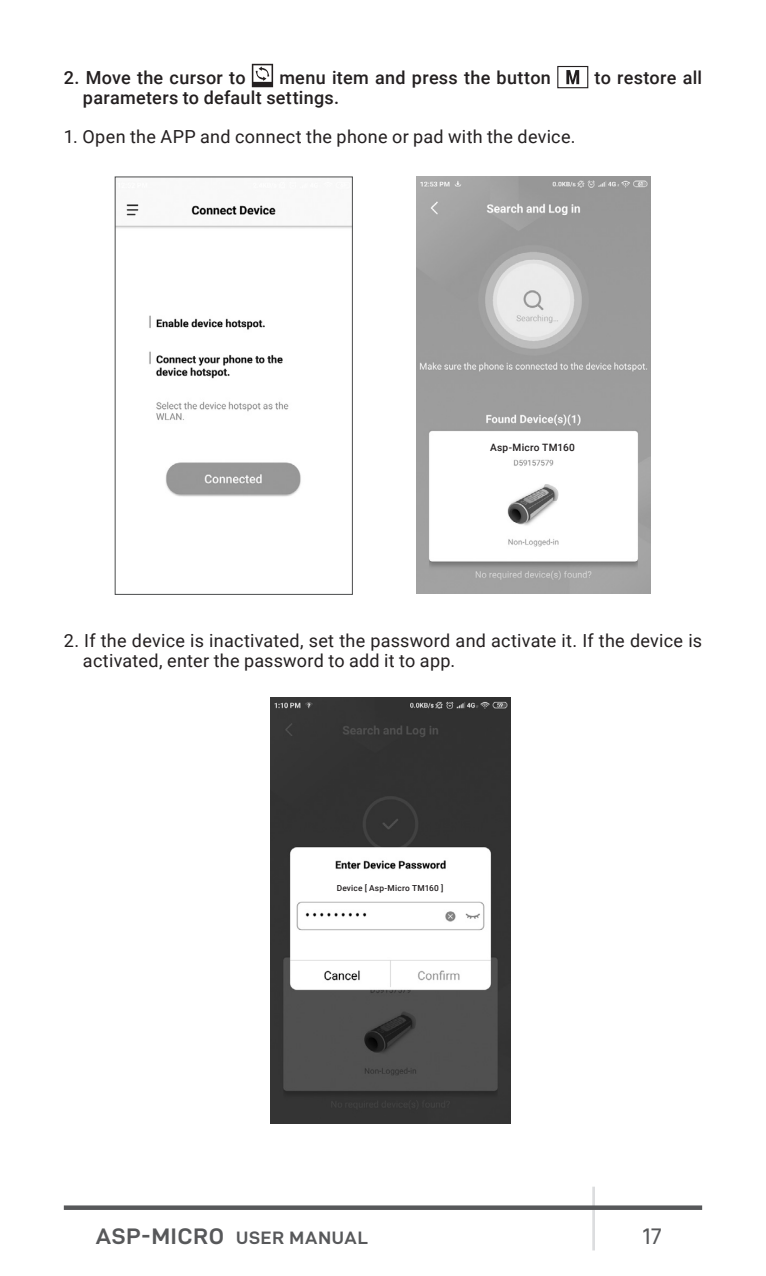
<style>
.page{position:relative;width:766px;height:1276px;background:#fff}
.page>*{position:absolute;margin:0;border:0;box-sizing:border-box;transform-origin:0 0}
.t1{font:22.5px "D DIN Exp";color:#57585a}
.t2{font:18px/20.2px "Roboto";letter-spacing:.015em;color:#231f20}
.t3{font:500 18px "Roboto";letter-spacing:.015em;color:#231f20}
.t4{font:18px "D DIN Exp Bold";letter-spacing:.05em;color:#57585a}
.t5{font:500 10.12px "Roboto";letter-spacing:.025em;color:#231f20}
.t6{font:500 8.33px "Roboto";letter-spacing:.025em;color:#231f20}
.s1{font-size:22.5px}
</style>
<div class="page">
<hr style="left:592px;top:1186px;width:2px;height:64px;background:#dcdddf">
<div style="left:64px;top:1205px;width:638px;height:5px;background:#57585a"></div>
<svg style="left:252px;top:64px;width:21px;height:23px"></svg>
<svg style="left:566px;top:70px;width:13px;height:14px"></svg>
<div style="left:557px;top:66px;width:31px;height:22px;border:1px solid #231f20"></div>
<img style="left:416px;top:177px;width:234px;height:416px">
<div style="left:489px;top:434px;width:88px;height:22px;background:#fff"></div>
<img style="left:117px;top:204px;width:233px;height:293px">
<img style="left:271px;top:697px;width:239px;height:426px">
<div style="left:350px;top:883px;width:90px;height:11px;background:#fff"></div>
<p class="t3" style="left:64px;top:65px;width:183px">2. Move the cursor to</p>
<p class="t3" style="left:279px;top:65px;width:273px">menu item and press the button</p>
<p class="t3" style="left:594px;top:65px;width:109px">to restore all</p>
<p class="t3" style="left:83px;top:85px;width:257px">parameters to default settings.</p>
<p class="t2" style="left:64px;top:126px;width:513px">1. Open the APP and connect the phone or pad with the device.</p>
<p class="t5" style="left:490px;top:440px;width:86px">Asp-Micro TM160</p>
<p class="t2" style="left:83px;top:629px;width:620px;text-indent:-19px">2. If the device is inactivated, set the password and activate it. If the device is activated, enter the password to add it to app.</p>
<p class="t6" style="left:336px;top:882px;width:108px">Device [ Asp-Micro TM160 ]</p>
<p class="t4" style="left:96px;top:1227px;width:274px"><span class="s1">ASP-MICRO</span> USER MANUAL</p>
<p class="t1" style="left:642px;top:1223px;width:21px">17</p>
</div>
